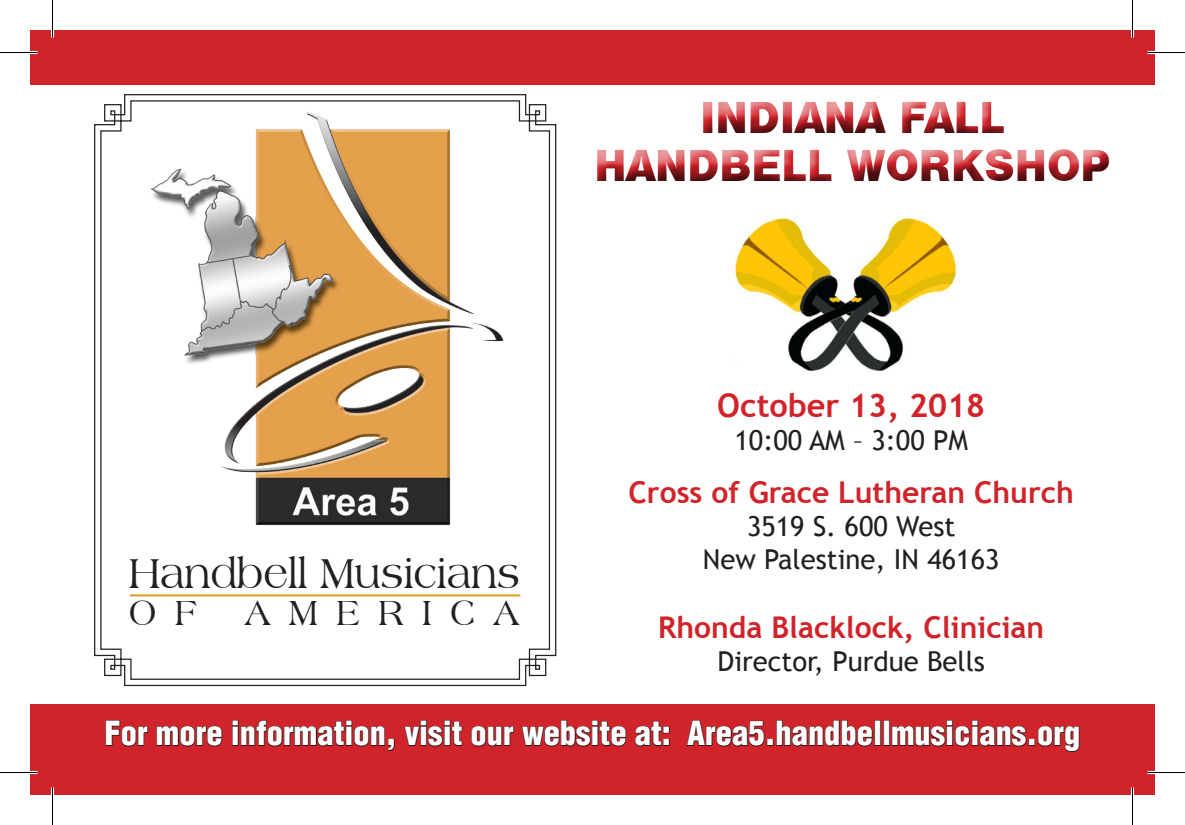
<style>
.page{position:relative;width:1185px;height:825px;background:#fff}
.page>*{position:absolute;margin:0;border:0;box-sizing:border-box;transform-origin:0 0}
.t1{font:43.75px "Americana BT";color:#231f20;scale:.93 1}
.t2{font:40px/48px "Swiss 721 BT Black No 2";color:#d1232a;text-align:center}
.t3{font:36.5px "Americana BT";letter-spacing:.55em;color:#231f20;scale:.93 1}
.t4{font:32.5px "Switzerland Cond Black Plain";color:#fff}
.t5{font:700 32.5px "Trebuchet MS";color:#d1232a}
.t6{font:700 30px "Trebuchet MS";color:#d1232a}
.t7{font:27.5px "Trebuchet MS";color:#231f20}
</style>
<div class="page">
<img style="left:735px;top:218px;width:223px;height:153px">
<svg style="left:735px;top:276px;width:69px;height:95px"></svg>
<svg style="left:889px;top:280px;width:69px;height:91px"></svg>
<div style="left:583px;top:90px;width:545px;height:109px;background:#231f20;opacity:.75"></div>
<div style="left:30px;top:704px;width:1125px;height:91px;background:#d1232a"></div>
<svg style="left:105px;top:720px;width:43px;height:27px"></svg>
<svg style="left:156px;top:726px;width:67px;height:21px"></svg>
<div style="left:232px;top:726px;width:7px;height:20px;border:1px solid #231f20"></div>
<div style="left:232px;top:720px;width:7px;height:6px;border:1px solid #231f20"></div>
<svg style="left:240px;top:720px;width:155px;height:31px"></svg>
<svg style="left:404px;top:720px;width:59px;height:27px"></svg>
<svg style="left:471px;top:726px;width:43px;height:21px"></svg>
<svg style="left:521px;top:720px;width:106px;height:27px"></svg>
<svg style="left:635px;top:721px;width:27px;height:26px"></svg>
<div style="left:663px;top:727px;width:7px;height:7px;border:1px solid #231f20"></div>
<div style="left:663px;top:739px;width:7px;height:7px;border:1px solid #231f20"></div>
<svg style="left:686px;top:720px;width:79px;height:27px"></svg>
<div style="left:767px;top:739px;width:7px;height:7px;border:1px solid #231f20"></div>
<svg style="left:776px;top:720px;width:97px;height:27px"></svg>
<div style="left:874px;top:720px;width:7px;height:26px;border:1px solid #231f20"></div>
<div style="left:883px;top:720px;width:7px;height:26px;border:1px solid #231f20"></div>
<svg style="left:891px;top:720px;width:136px;height:27px"></svg>
<div style="left:1028px;top:739px;width:7px;height:7px;border:1px solid #231f20"></div>
<svg style="left:1037px;top:726px;width:43px;height:27px"></svg>
<svg style="left:94px;top:94px;width:463px;height:593px"></svg>
<svg style="left:100px;top:100px;width:451px;height:580px"></svg>
<div style="left:30px;top:30px;width:1125px;height:55px;background:#d1232a"></div>
<hr style="left:0;top:51px;width:38px;height:3px;background:#fff">
<hr style="left:1148px;top:51px;width:37px;height:3px;background:#fff">
<hr style="left:0;top:771px;width:38px;height:3px;background:#fff">
<hr style="left:1148px;top:771px;width:37px;height:3px;background:#fff">
<hr style="left:51px;top:0;width:3px;height:38px;background:#fff">
<hr style="left:51px;top:788px;width:3px;height:37px;background:#fff">
<hr style="left:1131px;top:0;width:3px;height:38px;background:#fff">
<hr style="left:1131px;top:788px;width:3px;height:37px;background:#fff">
<hr style="left:0;top:52px;width:38px;height:1px;background:#000">
<hr style="left:1148px;top:52px;width:37px;height:1px;background:#000">
<hr style="left:0;top:772px;width:38px;height:1px;background:#000">
<hr style="left:1148px;top:772px;width:37px;height:1px;background:#000">
<hr style="left:52px;top:0;width:1px;height:38px;background:#000">
<hr style="left:52px;top:788px;width:1px;height:37px;background:#000">
<hr style="left:1132px;top:0;width:1px;height:38px;background:#000">
<hr style="left:1132px;top:788px;width:1px;height:37px;background:#000">
<h2 class="t2" style="left:594px;top:93px;width:518px">INDIANA FALL<br>HANDBELL WORKSHOP</h2>
<p class="t1" style="left:129px;top:548px;width:422px">Handbell Musicians</p>
<p class="t3" style="left:129px;top:591px;width:74px">O F</p>
<p class="t3" style="left:245px;top:591px;width:297px">AMERICA</p>
<p class="t5" style="left:717px;top:385px;width:269px">October 13, 2018</p>
<p class="t7" style="left:735px;top:424px;width:235px">10:00 AM – 3:00 PM</p>
<p class="t6" style="left:629px;top:474px;width:447px">Cross of Grace Lutheran Church</p>
<p class="t7" style="left:747px;top:510px;width:210px">3519 S. 600 West</p>
<p class="t7" style="left:703px;top:543px;width:298px">New Palestine, IN 46163</p>
<p class="t6" style="left:658px;top:609px;width:388px">Rhonda Blacklock, Clinician</p>
<p class="t7" style="left:718px;top:645px;width:269px">Director, Purdue Bells</p>
<p class="t4" style="left:105px;top:713px;width:977px">For more information, visit our website at: Area5.handbellmusicians.org</p>
</div>
